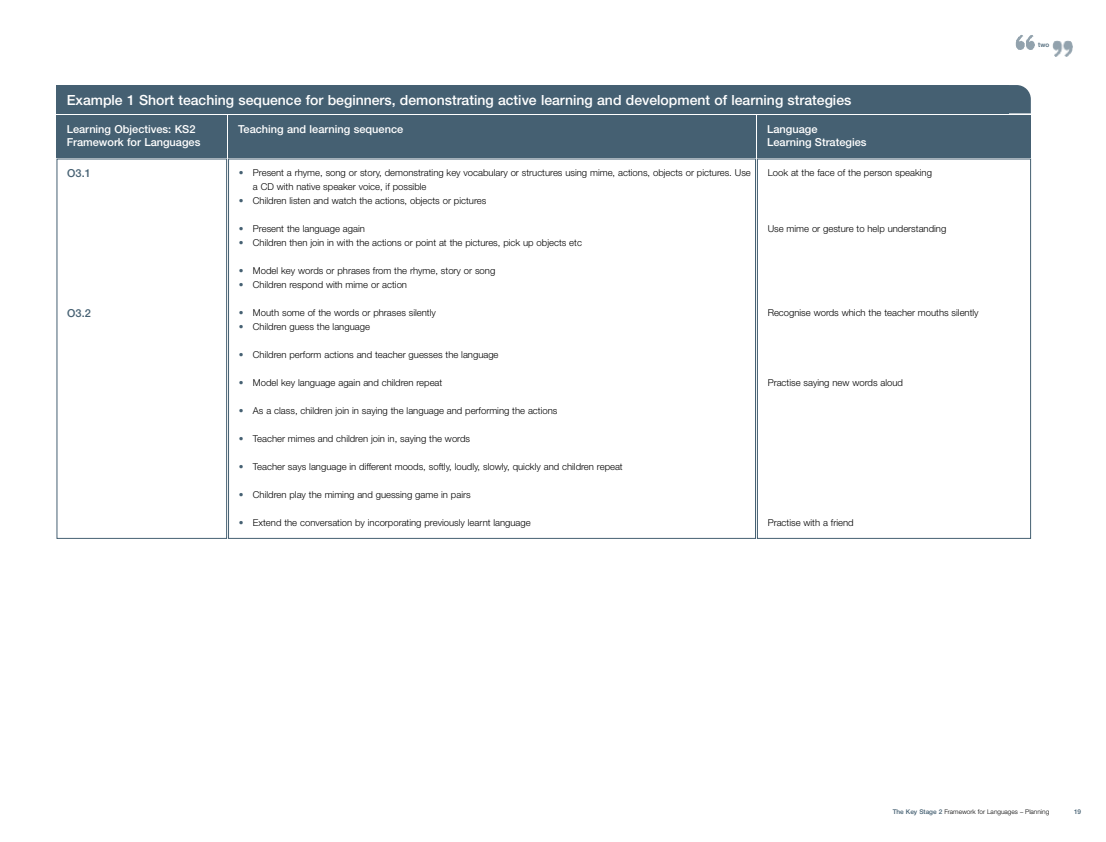
<style>
.page{position:relative;width:1106px;height:842px;background:#fff}
.page>*{position:absolute;margin:0;border:0;box-sizing:border-box;transform-origin:0 0}
.t1{font:500 14px "Helvetica Neue";color:#fff}
.t2{font:500 11px/13.2px "Helvetica Neue";color:#fff}
.t3{font:500 11px "Helvetica Neue";color:#456072}
.t4{font:300 9.5px/14px "Helvetica Neue";color:#000}
.t5{font:300 6.5px "Helvetica Neue";color:#000}
.t6{font:500 6.5px "Helvetica Neue";color:#456072}
.s1{color:#456072}
.s2{font-weight:500;color:#456072}
</style>
<div class="page">
<img style="left:1015px;top:35px;width:20px;height:15px">
<img style="left:1052px;top:41px;width:20px;height:15px">
<div style="left:57px;top:115px;width:170px;height:42px;background:#456072"></div>
<div style="left:57px;top:159px;width:170px;height:380px;border:1px solid #456072"></div>
<div style="left:228px;top:115px;width:527px;height:42px;background:#456072"></div>
<div style="left:757px;top:115px;width:273px;height:42px;background:#456072"></div>
<div style="left:757px;top:159px;width:273px;height:380px;border:1px solid #456072"></div>
<svg style="left:1009px;top:85px;width:21px;height:28px"></svg>
<div style="left:57px;top:85px;width:952px;height:28px;background:#456072"></div>
<p class="t1" style="left:67px;top:95px;width:786px">Example 1 Short teaching sequence for beginners, demonstrating active learning and development of learning strategies</p>
<p class="t2" style="left:67px;top:123px;width:135px">Learning Objectives: KS2<br>Framework for Languages</p>
<p class="t3" style="left:67px;top:169px;width:25px">O3.1</p>
<p class="t3" style="left:67px;top:309px;width:25px">O3.2</p>
<p class="t2" style="left:238px;top:123px;width:166px">Teaching and learning sequence</p>
<p class="t4" style="left:253px;top:167px;width:499px;text-indent:-14px"><span class="s1">•</span> Present a rhyme, song or story, demonstrating key vocabulary or structures using mime, actions, objects or pictures. Use a CD with native speaker voice, if possible</p>
<p class="t4" style="left:239px;top:195px;width:249px"><span class="s1">•</span> Children listen and watch the actions, objects or pictures</p>
<p class="t4" style="left:239px;top:223px;width:128px"><span class="s1">•</span> Present the language again</p>
<p class="t4" style="left:239px;top:237px;width:345px"><span class="s1">•</span> Children then join in with the actions or point at the pictures, pick up objects etc</p>
<p class="t4" style="left:239px;top:265px;width:258px"><span class="s1">•</span> Model key words or phrases from the rhyme, story or song</p>
<p class="t4" style="left:239px;top:279px;width:170px"><span class="s1">•</span> Children respond with mime or action</p>
<p class="t4" style="left:239px;top:307px;width:199px"><span class="s1">•</span> Mouth some of the words or phrases silently</p>
<p class="t4" style="left:239px;top:321px;width:133px"><span class="s1">•</span> Children guess the language</p>
<p class="t4" style="left:239px;top:349px;width:261px"><span class="s1">•</span> Children perform actions and teacher guesses the language</p>
<p class="t4" style="left:239px;top:377px;width:205px"><span class="s1">•</span> Model key language again and children repeat</p>
<p class="t4" style="left:239px;top:405px;width:320px"><span class="s1">•</span> As a class, children join in saying the language and performing the actions</p>
<p class="t4" style="left:239px;top:433px;width:233px"><span class="s1">•</span> Teacher mimes and children join in, saying the words</p>
<p class="t4" style="left:239px;top:461px;width:385px"><span class="s1">•</span> Teacher says language in different moods, softly, loudly, slowly, quickly and children repeat</p>
<p class="t4" style="left:239px;top:489px;width:233px"><span class="s1">•</span> Children play the miming and guessing game in pairs</p>
<p class="t4" style="left:239px;top:517px;width:293px"><span class="s1">•</span> Extend the conversation by incorporating previously learnt language</p>
<p class="t2" style="left:767px;top:123px;width:101px">Language<br>Learning Strategies</p>
<p class="t4" style="left:767px;top:167px;width:166px">Look at the face of the person speaking</p>
<p class="t4" style="left:767px;top:223px;width:180px">Use mime or gesture to help understanding</p>
<p class="t4" style="left:767px;top:307px;width:212px">Recognise words which the teacher mouths silently</p>
<p class="t4" style="left:767px;top:377px;width:137px">Practise saying new words aloud</p>
<p class="t4" style="left:767px;top:517px;width:87px">Practise with a friend</p>
<p class="t6" style="left:1038px;top:43px;width:13px">two</p>
<p class="t5" style="left:892px;top:809px;width:158px"><span class="s2">The Key Stage 2</span> Framework for Languages – Planning</p>
<p class="t6" style="left:1074px;top:809px;width:9px">19</p>
</div>
